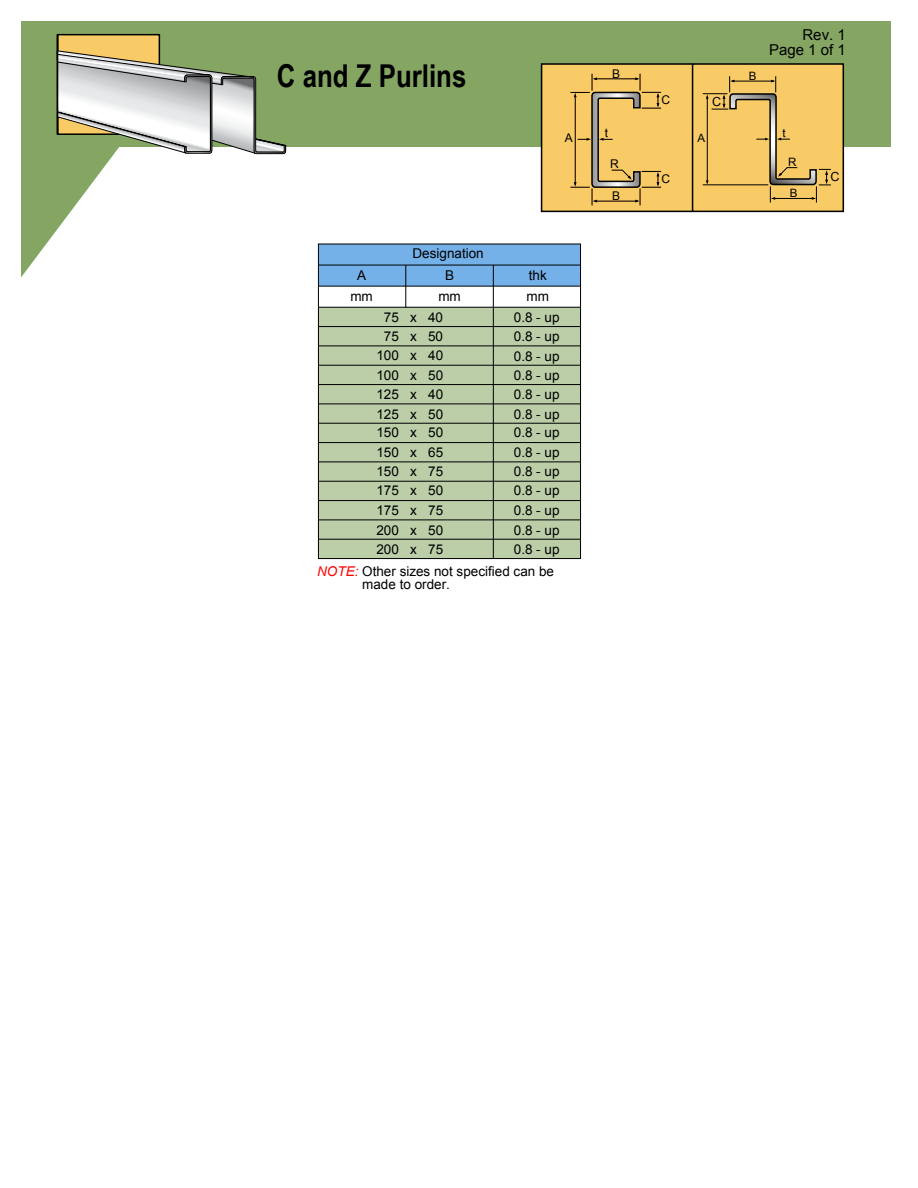
<style>
.page{position:relative;width:918px;height:1188px;background:#fff}
.page>*{position:absolute;margin:0;border:0;box-sizing:border-box;transform-origin:0 0}
.t1{font:700 31.5px "Arial Narrow";color:#000}
.t2{font:15px/15px "Arial";color:#000;text-align:right}
.t3{font:13.5px/19.5px "Arial";color:#000;text-align:center}
.t4{font:12.6px "Arial";color:#000}
.t5{font:12px "Arial";color:#000}
.t6{font:11.55px "Arial";color:#000}
.s1{font-style:italic;color:#f00}
</style>
<div class="page">
<svg style="left:21px;top:21px;width:870px;height:257px"></svg>
<div style="left:541px;top:63px;width:152px;height:149px;background:#f8cb66;border:2px solid #000"></div>
<svg style="left:570px;top:74px;width:91px;height:131px"></svg>
<div style="left:318px;top:307px;width:263px;height:252px;background:#bbcea8"></div>
<div style="left:57px;top:34px;width:103px;height:101px;background:#f8cb66;border:2px solid #000"></div>
<svg style="left:57px;top:51px;width:230px;height:103px"></svg>
<hr style="left:57px;top:35px;width:1px;height:99px;background:#000">
<hr style="left:319px;top:307px;width:262px;height:1px;background:#000">
<hr style="left:318px;top:326px;width:263px;height:1px;background:#000">
<hr style="left:319px;top:346px;width:262px;height:1px;background:#000">
<hr style="left:319px;top:365px;width:262px;height:1px;background:#000">
<hr style="left:319px;top:384px;width:262px;height:1px;background:#000">
<hr style="left:319px;top:404px;width:262px;height:1px;background:#000">
<hr style="left:318px;top:423px;width:263px;height:1px;background:#000">
<hr style="left:319px;top:442px;width:262px;height:1px;background:#000">
<hr style="left:319px;top:462px;width:262px;height:1px;background:#000">
<hr style="left:318px;top:481px;width:263px;height:1px;background:#000">
<hr style="left:319px;top:500px;width:262px;height:1px;background:#000">
<hr style="left:319px;top:520px;width:262px;height:1px;background:#000">
<hr style="left:319px;top:539px;width:262px;height:1px;background:#000">
<div style="left:319px;top:244px;width:262px;height:42px;background:#74b1e8"></div>
<hr style="left:493px;top:265px;width:1px;height:294px;background:#000">
<hr style="left:405px;top:265px;width:1px;height:43px;background:#000">
<hr style="left:319px;top:286px;width:262px;height:1px;background:#000">
<hr style="left:319px;top:265px;width:262px;height:1px;background:#000">
<div style="left:318px;top:244px;width:263px;height:315px;border:1px solid #000"></div>
<div style="left:692px;top:63px;width:152px;height:149px;background:#f8cb66;border:2px solid #000"></div>
<svg style="left:703px;top:76px;width:128px;height:127px"></svg>
<h1 class="t1" style="left:277px;top:52px;width:191px">C and Z Purlins</h1>
<p class="t3" style="left:357px;top:266px;width:11px">A</p>
<p class="t3" style="left:350px;top:287px;width:24px">mm</p>
<p class="t3" style="left:413px;top:244px;width:73px">Designation</p>
<p class="t3" style="left:445px;top:266px;width:11px">B</p>
<p class="t3" style="left:438px;top:287px;width:24px">mm</p>
<p class="t5" style="left:565px;top:130px;width:10px">A</p>
<p class="t3" style="left:529px;top:266px;width:20px">thk</p>
<p class="t3" style="left:527px;top:287px;width:24px">mm</p>
<p class="t3" style="left:384px;top:307px;width:61px">75 x 40</p>
<p class="t3" style="left:514px;top:307px;width:47px">0.8 - up</p>
<p class="t3" style="left:376px;top:326px;width:68px">75 x 50<br>100 x 40<br>100 x 50</p>
<p class="t3" style="left:514px;top:326px;width:47px;text-align:justify">0.8 - up 0.8 - up 0.8 - up</p>
<p class="t3" style="left:376px;top:385px;width:68px">125 x 40</p>
<p class="t3" style="left:514px;top:385px;width:47px">0.8 - up</p>
<p class="t3" style="left:376px;top:404px;width:68px">125 x 50</p>
<p class="t3" style="left:514px;top:404px;width:47px">0.8 - up</p>
<p class="t3" style="left:376px;top:423px;width:68px">150 x 50</p>
<p class="t3" style="left:514px;top:423px;width:47px">0.8 - up</p>
<p class="t3" style="left:376px;top:443px;width:68px">150 x 65</p>
<p class="t3" style="left:514px;top:443px;width:47px">0.8 - up</p>
<p class="t3" style="left:376px;top:461px;width:68px">150 x 75</p>
<p class="t3" style="left:514px;top:461px;width:47px">0.8 - up</p>
<p class="t3" style="left:376px;top:481px;width:68px">175 x 50</p>
<p class="t3" style="left:514px;top:481px;width:47px">0.8 - up</p>
<p class="t3" style="left:376px;top:501px;width:68px">175 x 75</p>
<p class="t3" style="left:514px;top:501px;width:47px">0.8 - up</p>
<p class="t3" style="left:376px;top:520px;width:68px">200 x 50</p>
<p class="t3" style="left:514px;top:520px;width:47px">0.8 - up</p>
<p class="t3" style="left:376px;top:540px;width:68px">200 x 75</p>
<p class="t3" style="left:514px;top:540px;width:47px">0.8 - up</p>
<p class="t3" style="left:362px;top:565px;width:193px;line-height:13.5px;text-align:left;text-indent:-45px"><span class="s1">NOTE:</span> Other sizes not specified can be made to order.</p>
<p class="t5" style="left:612px;top:66px;width:10px">B</p>
<p class="t5" style="left:605px;top:125px;width:5px">t</p>
<p class="t5" style="left:610px;top:156px;width:10px">R</p>
<p class="t5" style="left:612px;top:188px;width:10px">B</p>
<p class="t5" style="left:662px;top:92px;width:10px">C</p>
<p class="t5" style="left:662px;top:171px;width:10px">C</p>
<p class="t4" style="left:712px;top:94px;width:11px">C</p>
<p class="t6" style="left:697px;top:130px;width:9px">A</p>
<p class="t6" style="left:749px;top:68px;width:9px">B</p>
<p class="t2" style="left:769px;top:27px;width:78px">Rev. 1<br>Page 1 of 1</p>
<p class="t6" style="left:783px;top:125px;width:5px">t</p>
<p class="t6" style="left:788px;top:154px;width:10px">R</p>
<p class="t6" style="left:790px;top:186px;width:9px">B</p>
<p class="t4" style="left:830px;top:168px;width:11px">C</p>
</div>
